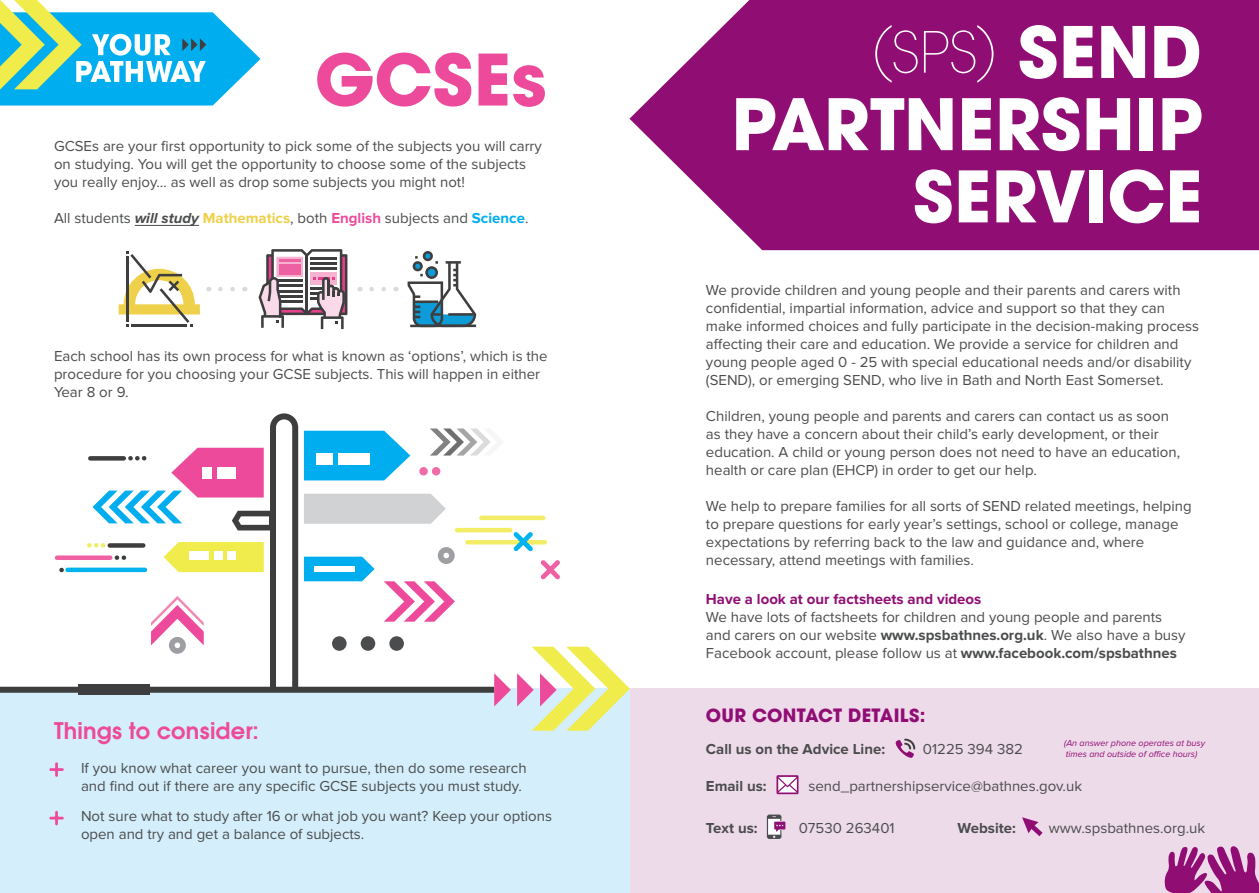
<style>
.page{position:relative;width:1259px;height:893px;background:#fff}
.page>*{position:absolute;margin:0;border:0;box-sizing:border-box;transform-origin:0 0}
.t1{font:700 70.2px/72.2px "Avant Garde";color:#fff;text-align:right}
.t2{font:700 70.2px "Avant Garde";letter-spacing:.005em;color:#ed4a9b}
.t3{font:200 56.25px "Avant Garde";color:#fff}
.t4{font:600 22.5px "Avant Garde";letter-spacing:.01em;color:#ed4a9b}
.t5{font:700 18px "Avant Garde";letter-spacing:.01em;color:#900e74}
.t6{font:15px/18px "Proxima Nova";color:#4b4c4d}
.t7{font:700 15px "Proxima Nova";color:#4b4c4d}
.t8{font:italic 9px "Proxima Nova";color:#900e74}
.s1{font-weight:700;font-style:italic}
.s2{font-weight:700;color:#eed04a}
.s3{font-weight:700;color:#ed4a9b}
.s4{font-weight:700;color:#00aeef}
.s5{font-weight:700;color:#900e74}
.s6{font-weight:700}
</style>
<div class="page">
<div style="left:629px;top:689px;width:630px;height:204px;background:#eedbea"></div>
<div style="left:0;top:689px;width:629px;height:204px;background:#d4effb"></div>
<svg style="left:430px;top:428px;width:60px;height:28px"></svg>
<hr style="left:481px;top:516px;width:62px;height:4px;background:#f2ed65">
<hr style="left:457px;top:528px;width:53px;height:4px;background:#f2ed65">
<hr style="left:467px;top:540px;width:78px;height:4px;background:#f2ed65">
<div style="left:110px;top:543px;width:33px;height:5px;background:#3e3e3f"></div>
<div style="left:57px;top:555px;width:53px;height:5px;background:#f060a4"></div>
<hr style="left:68px;top:568px;width:77px;height:4px;background:#00b3ef">
<div style="left:90px;top:456px;width:34px;height:5px;background:#3e3e3f"></div>
<svg style="left:384px;top:581px;width:71px;height:41px"></svg>
<svg style="left:304px;top:494px;width:142px;height:30px;background:#d3d4d6"></svg>
<svg style="left:304px;top:431px;width:106px;height:49px;background:#25b9f1"></svg>
<svg style="left:304px;top:557px;width:71px;height:24px"></svg>
<svg style="left:164px;top:542px;width:100px;height:30px;background:#f1ed5c"></svg>
<div style="left:332px;top:636px;width:14px;height:15px;background:#4b4c4d;border-radius:50%"></div>
<div style="left:361px;top:636px;width:14px;height:15px;background:#4b4c4d;border-radius:50%"></div>
<div style="left:389px;top:636px;width:15px;height:15px;background:#4b4c4d;border-radius:50%"></div>
<div style="left:419px;top:467px;width:9px;height:8px;background:#f16ba9;border-radius:50%"></div>
<div style="left:432px;top:467px;width:8px;height:8px;background:#f16ba9;border-radius:50%"></div>
<svg style="left:92px;top:448px;width:178px;height:82px"></svg>
<svg style="left:438px;top:547px;width:17px;height:17px"></svg>
<svg style="left:151px;top:596px;width:53px;height:58px"></svg>
<div style="left:270px;top:413px;width:28px;height:310px;border:6px solid #3e3e3f;border-radius:11px"></div>
<div style="left:316px;top:453px;width:16px;height:11px;background:#fff"></div>
<div style="left:338px;top:453px;width:31px;height:11px;background:#fff"></div>
<div style="left:202px;top:467px;width:10px;height:11px;background:#fff"></div>
<div style="left:217px;top:467px;width:19px;height:11px;background:#fff"></div>
<div style="left:189px;top:552px;width:20px;height:8px;background:#fff"></div>
<div style="left:214px;top:552px;width:9px;height:8px;background:#fff"></div>
<div style="left:227px;top:552px;width:9px;height:8px;background:#fff"></div>
<div style="left:314px;top:566px;width:41px;height:5px;background:#fff"></div>
<svg style="left:513px;top:532px;width:20px;height:19px"></svg>
<svg style="left:541px;top:560px;width:19px;height:19px"></svg>
<div style="left:266px;top:691px;width:42px;height:39px;background:#d4effb"></div>
<div style="left:78px;top:685px;width:72px;height:10px;background:#3e3e3f"></div>
<div style="left:0;top:687px;width:494px;height:6px;background:#3e3e3f"></div>
<svg style="left:494px;top:673px;width:17px;height:33px"></svg>
<svg style="left:517px;top:647px;width:113px;height:84px"></svg>
<hr style="left:135px;top:225px;width:64px;height:1px;background:#4b4c4d">
<svg style="left:0;top:0;width:260px;height:106px"></svg>
<svg style="left:49px;top:762px;width:15px;height:15px"></svg>
<svg style="left:49px;top:811px;width:15px;height:14px"></svg>
<svg style="left:629px;top:0;width:630px;height:250px;background:#9b2682"></svg>
<svg style="left:1164px;top:846px;width:95px;height:47px"></svg>
<svg style="left:895px;top:739px;width:20px;height:19px"></svg>
<svg style="left:1022px;top:817px;width:20px;height:19px"></svg>
<svg style="left:767px;top:814px;width:18px;height:25px"></svg>
<svg style="left:776px;top:775px;width:22px;height:19px"></svg>
<svg style="left:258px;top:249px;width:89px;height:80px"></svg>
<svg style="left:119px;top:251px;width:81px;height:76px"></svg>
<svg style="left:407px;top:251px;width:69px;height:76px"></svg>
<svg style="left:220px;top:287px;width:15px;height:4px"></svg>
<svg style="left:371px;top:287px;width:15px;height:4px"></svg>
<p class="t2" style="left:315px;top:34px;width:233px">GCSEs</p>
<p class="t6" style="left:54px;top:138px;width:489px">GCSEs are your first opportunity to pick some of the subjects you will carry on studying. You will get the opportunity to choose some of the subjects you really enjoy… as well as drop some subjects you might not!</p>
<p class="t6" style="left:54px;top:210px;width:476px">All students <span class="s1">will study</span> <span class="s2">Mathematics</span>, both <span class="s3">English</span> subjects and <span class="s4">Science</span>.</p>
<p class="t6" style="left:54px;top:347px;width:495px">Each school has its own process for what is known as ‘options’, which is the procedure for you choosing your GCSE subjects. This will happen in either<br>Year 8 or 9.</p>
<p class="t4" style="left:54px;top:716px;width:206px">Things to consider:</p>
<p class="t6" style="left:81px;top:760px;width:447px;text-indent:-27px">• If you know what career you want to pursue, then do some research and find out if there are any specific GCSE subjects you must study.</p>
<p class="t6" style="left:81px;top:808px;width:472px;text-indent:-27px">• Not sure what to study after 16 or what job you want? Keep your options open and try and get a balance of subjects.</p>
<p class="t1" style="left:731px;top:16px;width:472px">SEND<br>PARTNERSHIP<br>SERVICE</p>
<p class="t3" style="left:869px;top:19px;width:131px">(SPS)</p>
<p class="t6" style="left:706px;top:281px;width:495px">We provide children and young people and their parents and carers with confidential, impartial information, advice and support so that they can make informed choices and fully participate in the decision-making process affecting their care and education. We provide a service for children and young people aged 0 - 25 with special educational needs and/or disability (SEND), or emerging SEND, who live in Bath and North East Somerset.</p>
<p class="t6" style="left:706px;top:407px;width:476px">Children, young people and parents and carers can contact us as soon as they have a concern about their child’s early development, or their education. A child or young person does not need to have an education, health or care plan (EHCP) in order to get our help.</p>
<p class="t6" style="left:706px;top:497px;width:487px">We help to prepare families for all sorts of SEND related meetings, helping to prepare questions for early year’s settings, school or college, manage expectations by referring back to the law and guidance and, where necessary, attend meetings with families.</p>
<p class="t6" style="left:706px;top:590px;width:481px"><span class="s5">Have a look at our factsheets and videos<br></span>We have lots of factsheets for children and young people and parents and carers on our website <span class="s6">www.spsbathnes.org.uk</span>. We also have a busy Facebook account, please follow us at <span class="s6">www.facebook.com/spsbathnes</span></p>
<p class="t5" style="left:706px;top:704px;width:221px">OUR CONTACT DETAILS:</p>
<p class="t8" style="left:1064px;top:738px;width:142px">(An answer phone operates at busy</p>
<p class="t7" style="left:706px;top:740px;width:181px">Call us on the Advice Line:</p>
<p class="t7" style="left:706px;top:777px;width:62px">Email us:</p>
<p class="t7" style="left:706px;top:819px;width:53px">Text us:</p>
<p class="t7" style="left:957px;top:819px;width:60px">Website:</p>
<p class="t6" style="left:923px;top:740px;width:101px">01225 394 382</p>
<p class="t8" style="left:1066px;top:749px;width:133px">times and outside of office hours)</p>
<p class="t6" style="left:808px;top:777px;width:275px">send_partnershipservice@bathnes.gov.uk</p>
<p class="t6" style="left:798px;top:819px;width:97px">07530 263401</p>
<p class="t6" style="left:1049px;top:819px;width:158px">www.spsbathnes.org.uk</p>
</div>
